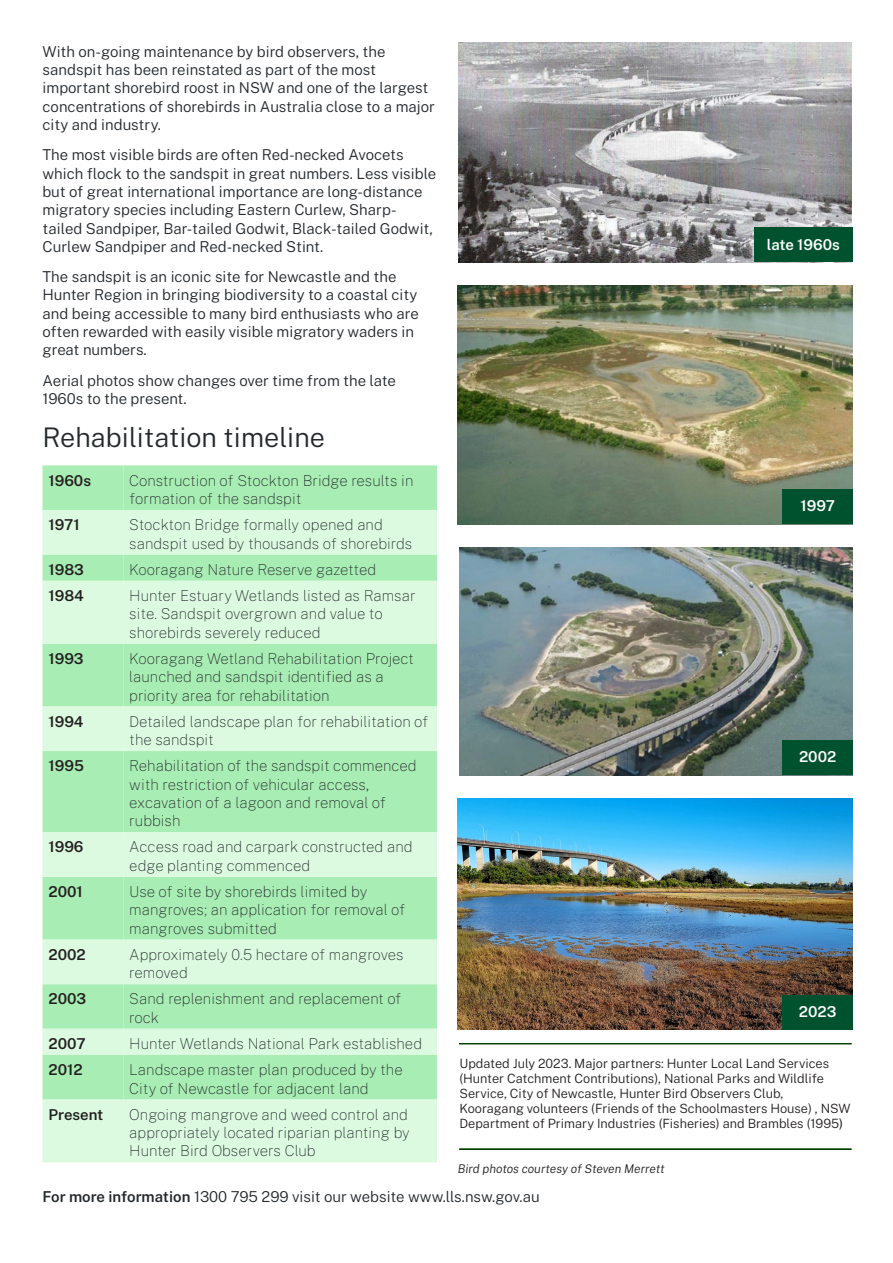
<style>
.page{position:relative;width:893px;height:1263px;background:#fff}
.page>*{position:absolute;margin:0;border:0;box-sizing:border-box;transform-origin:0 0}
.Heading_2{font:300 27px "Public Sans";color:#22272b}
.Body_text{font:100 15px/18.3px "Public Sans";color:#22272b}
.Body_text-2{font:300 15px/18.3px "Public Sans";color:#22272b}
.Body_text-3{font:600 15px "Public Sans";color:#231f20}
.Body_text-4{font:600 15px "Public Sans";color:#fff}
.t1{font:300 12.75px/15px "Public Sans";color:#231f20}
.t2{font:italic 300 12px "Public Sans";letter-spacing:-.005em;color:#231f20}
.s1{font-weight:400}
.s2{font-weight:600}
</style>
<div class="page">
<div style="left:43px;top:465px;width:80px;height:45px;background:#a8edb3"></div>
<div style="left:123px;top:465px;width:314px;height:45px;background:#a8edb3"></div>
<svg style="left:43px;top:510px;width:80px;height:652px;background:#c2f3c9"></svg>
<svg style="left:123px;top:510px;width:314px;height:652px;background:#c2f3c9"></svg>
<div style="left:459px;top:1149px;width:393px;height:1px;border:1px solid #004000"></div>
<div style="left:459px;top:1043px;width:393px;height:1px;border:1px solid #004000"></div>
<img style="left:457px;top:285px;width:396px;height:239px">
<img style="left:458px;top:43px;width:393px;height:220px">
<img style="left:458px;top:799px;width:395px;height:231px">
<img style="left:459px;top:548px;width:394px;height:227px">
<div style="left:754px;top:228px;width:99px;height:34px;background:#00522e"></div>
<div style="left:782px;top:489px;width:71px;height:34px;background:#00522e"></div>
<div style="left:782px;top:740px;width:71px;height:35px;background:#00522e"></div>
<div style="left:782px;top:995px;width:71px;height:35px;background:#00522e"></div>
<p class="Body_text-2" style="left:43px;top:41px;width:394px">With on-going maintenance by bird observers, the sandspit has been reinstated as part of the most important shorebird roost in NSW and one of the largest concentrations of shorebirds in Australia close to a major city and industry.</p>
<p class="Body_text-2" style="left:43px;top:145px;width:395px">The most visible birds are often Red-necked Avocets which flock to the sandspit in great numbers. Less visible but of great international importance are long-distance migratory species including Eastern Curlew, Sharp&shy;tailed Sandpiper, Bar-tailed Godwit, Black-tailed Godwit, Curlew Sandpiper and Red-necked Stint.</p>
<p class="Body_text-2" style="left:43px;top:267px;width:378px">The sandspit is an iconic site for Newcastle and the Hunter Region in bringing biodiversity to a coastal city and being accessible to many bird enthusiasts who are often rewarded with easily visible migratory waders in great numbers.</p>
<p class="Body_text-2" style="left:43px;top:370px;width:355px">Aerial photos show changes over time from the late<br>1960s to the present.</p>
<p class="Heading_2" style="left:43px;top:418px;width:284px">Rehabilitation timeline</p>
<p class="Body_text-3" style="left:49px;top:469px;width:44px">1960s</p>
<p class="Body_text" style="left:129px;top:470px;width:286px">Construction of Stockton Bridge results in formation of the sandspit</p>
<p class="Body_text-3" style="left:49px;top:514px;width:33px">1971</p>
<p class="Body_text" style="left:129px;top:515px;width:285px">Stockton Bridge formally opened and sandspit used by thousands of shorebirds</p>
<p class="Body_text-3" style="left:49px;top:558px;width:37px">1983</p>
<p class="Body_text" style="left:129px;top:559px;width:249px">Kooragang Nature Reserve gazetted</p>
<p class="Body_text-3" style="left:49px;top:585px;width:37px">1984</p>
<p class="Body_text" style="left:129px;top:585px;width:288px">Hunter Estuary Wetlands listed as Ramsar site. Sandspit overgrown and value to shorebirds severely reduced</p>
<p class="Body_text-3" style="left:49px;top:648px;width:37px">1993</p>
<p class="Body_text" style="left:129px;top:648px;width:286px">Kooragang Wetland Rehabilitation Project launched and sandspit identified as a priority area for rehabilitation</p>
<p class="Body_text-3" style="left:49px;top:710px;width:37px">1994</p>
<p class="Body_text" style="left:129px;top:711px;width:301px">Detailed landscape plan for rehabilitation of the sandspit</p>
<p class="Body_text-3" style="left:49px;top:755px;width:37px">1995</p>
<p class="Body_text" style="left:129px;top:756px;width:289px">Rehabilitation of the sandspit commenced with restriction of vehicular access, excavation of a lagoon and removal of rubbish</p>
<p class="Body_text-3" style="left:49px;top:836px;width:37px">1996</p>
<p class="Body_text" style="left:129px;top:837px;width:285px">Access road and carpark constructed and edge planting commenced</p>
<p class="Body_text-3" style="left:49px;top:881px;width:36px">2001</p>
<p class="Body_text" style="left:129px;top:881px;width:277px">Use of site by shorebirds limited by mangroves; an application for removal of mangroves submitted</p>
<p class="Body_text-3" style="left:49px;top:943px;width:39px">2002</p>
<p class="Body_text" style="left:129px;top:944px;width:276px">Approximately 0.5 hectare of mangroves removed</p>
<p class="Body_text-3" style="left:49px;top:988px;width:39px">2003</p>
<p class="Body_text" style="left:129px;top:989px;width:274px">Sand replenishment and replacement of rock</p>
<p class="Body_text-3" style="left:49px;top:1033px;width:39px">2007</p>
<p class="Body_text" style="left:129px;top:1033px;width:294px">Hunter Wetlands National Park established</p>
<p class="Body_text-3" style="left:49px;top:1059px;width:36px">2012</p>
<p class="Body_text" style="left:129px;top:1060px;width:275px">Landscape master plan produced by the<br>City of Newcastle for adjacent land</p>
<p class="Body_text-3" style="left:49px;top:1103px;width:56px">Present</p>
<p class="Body_text" style="left:129px;top:1104px;width:282px">Ongoing mangrove and weed control and appropriately located riparian planting by<br>Hunter Bird Observers Club</p>
<p class="Body_text-4" style="left:767px;top:234px;width:75px">late 1960s</p>
<p class="Body_text-4" style="left:800px;top:495px;width:36px">1997</p>
<p class="Body_text-4" style="left:799px;top:746px;width:39px">2002</p>
<p class="Body_text-4" style="left:799px;top:1001px;width:39px">2023</p>
<p class="t1" style="left:459px;top:1055px;width:393px">Updated July 2023. Major partners: Hunter Local Land Services (Hunter Catchment Contributions), National Parks and Wildlife Service, City of Newcastle, Hunter Bird Observers Club, Kooragang volunteers (Friends of the Schoolmasters House) , NSW Department of Primary Industries (Fisheries) and Brambles (1995<span class="s1">)</span></p>
<p class="t2" style="left:458px;top:1161px;width:208px">Bird photos courtesy of Steven Merrett</p>
<p class="Body_text-2" style="left:43px;top:1186px;width:499px"><span class="s2">For more information</span> 1300 795 299 visit our website www.lls.nsw.gov.au</p>
</div>
